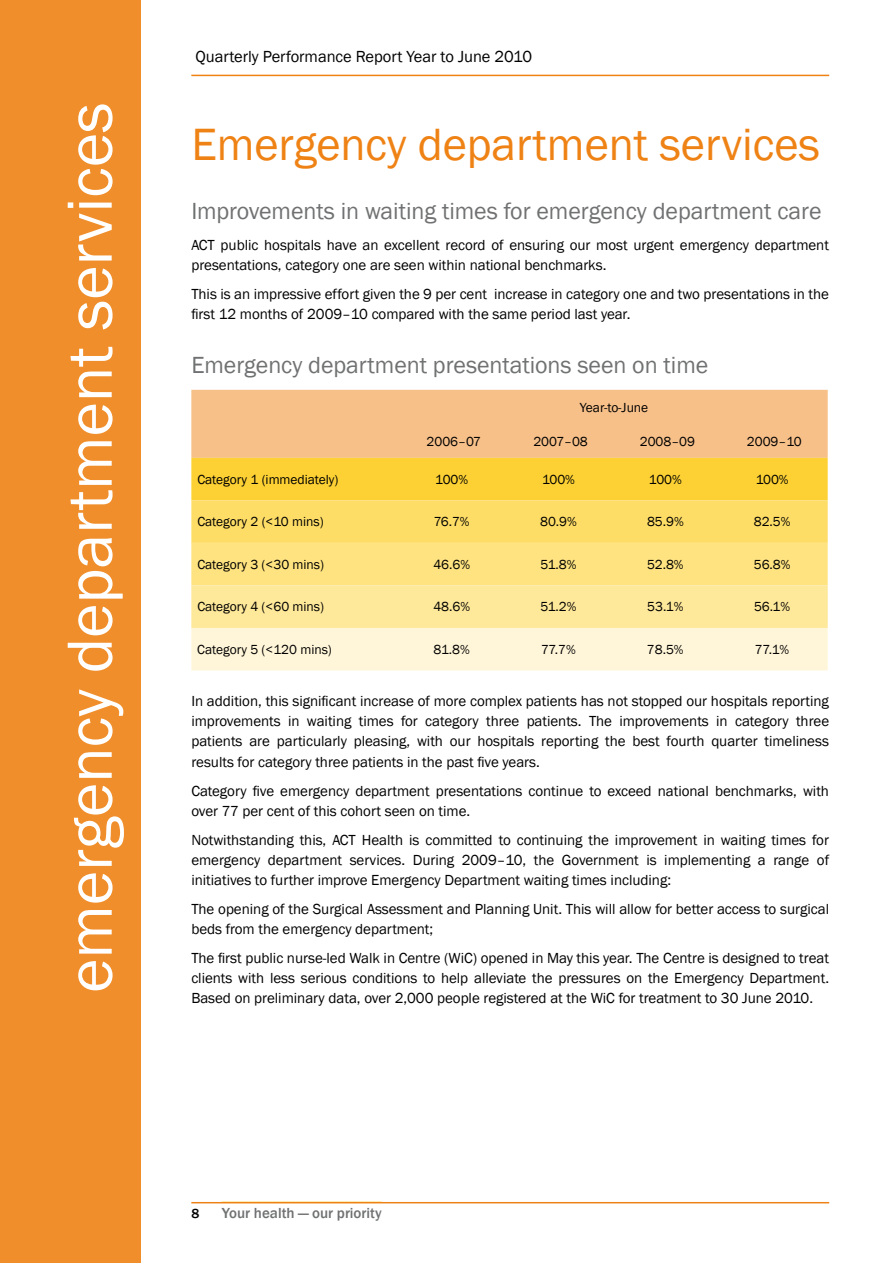
<style>
.page{position:relative;width:893px;height:1263px;background:#fff}
.page>*{position:absolute;margin:0;border:0;box-sizing:border-box;transform-origin:0 0}
.t1{font:66px "Franklin Gothic";letter-spacing:-.005em;color:#fff}
.t2{font:46.5px "Franklin Gothic";letter-spacing:-.005em;color:#ef8214}
.t3{font:24px "Franklin Gothic";letter-spacing:-.005em;color:#707172}
.t4{font:16.5px "Franklin Gothic";letter-spacing:-.005em;color:#000}
.t5{font:15px/20.2px "Franklin Gothic";letter-spacing:-.005em;color:#000}
.t6{font:500 15px "Franklin Gothic";color:#707172}
.t7{font:13.5px "Franklin Gothic";letter-spacing:-.005em;color:#000}
.t8{font:500 13.5px "Franklin Gothic";color:#000}
</style>
<div class="page">
<hr style="left:222px;top:1201px;width:160px;height:2px;background:#fed74d">
<svg style="left:191px;top:390px;width:637px;height:280px"></svg>
<div style="left:0;top:0;width:140px;height:1263px;background:#f08e2b"></div>
<hr style="left:191px;top:75px;width:638px;height:1px;background:#ef8214">
<hr style="left:191px;top:1202px;width:638px;height:1px;background:#ef8214">
<h1 class="t1" style="left:49px;top:993px;width:892px;rotate:-90deg">emergency department services</h1>
<p class="t4" style="left:196px;top:46px;width:338px">Quarterly Performance Report Year to June 2010</p>
<h2 class="t2" style="left:191px;top:116px;width:630px">Emergency department services</h2>
<h3 class="t3" style="left:191px;top:196px;width:632px">Improvements in waiting times for emergency department care</h3>
<p class="t5" style="left:191px;top:235px;width:639px">ACT public hospitals have an excellent record of ensuring our most urgent emergency department presentations, category one are seen within national benchmarks.</p>
<p class="t5" style="left:191px;top:284px;width:639px">This is an impressive effort given the 9 per cent increase in category one and two presentations in the first 12 months of 2009–10 compared with the same period last year.</p>
<h3 class="t3" style="left:191px;top:350px;width:518px">Emergency department presentations seen on time</h3>
<p class="t7" style="left:580px;top:399px;width:70px">Year-to-June</p>
<p class="t7" style="left:427px;top:433px;width:56px">2006–07</p>
<p class="t7" style="left:533px;top:433px;width:56px">2007–08</p>
<p class="t7" style="left:640px;top:433px;width:57px">2008–09</p>
<p class="t7" style="left:747px;top:433px;width:56px">2009–10</p>
<p class="t7" style="left:197px;top:471px;width:143px">Category 1 (immediately)</p>
<p class="t7" style="left:435px;top:471px;width:34px">100%</p>
<p class="t7" style="left:542px;top:471px;width:34px">100%</p>
<p class="t7" style="left:649px;top:471px;width:34px">100%</p>
<p class="t7" style="left:756px;top:471px;width:34px">100%</p>
<p class="t7" style="left:197px;top:513px;width:128px">Category 2 (&lt;10 mins)</p>
<p class="t7" style="left:434px;top:513px;width:37px">76.7%</p>
<p class="t7" style="left:540px;top:513px;width:38px">80.9%</p>
<p class="t7" style="left:647px;top:513px;width:38px">85.9%</p>
<p class="t7" style="left:754px;top:513px;width:38px">82.5%</p>
<p class="t7" style="left:197px;top:556px;width:128px">Category 3 (&lt;30 mins)</p>
<p class="t7" style="left:433px;top:556px;width:38px">46.6%</p>
<p class="t7" style="left:541px;top:556px;width:37px">51.8%</p>
<p class="t7" style="left:647px;top:556px;width:38px">52.8%</p>
<p class="t7" style="left:754px;top:556px;width:38px">56.8%</p>
<p class="t7" style="left:197px;top:598px;width:128px">Category 4 (&lt;60 mins)</p>
<p class="t7" style="left:433px;top:598px;width:38px">48.6%</p>
<p class="t7" style="left:541px;top:598px;width:37px">51.2%</p>
<p class="t7" style="left:647px;top:598px;width:38px">53.1%</p>
<p class="t7" style="left:754px;top:598px;width:38px">56.1%</p>
<p class="t7" style="left:197px;top:641px;width:136px">Category 5 (&lt;120 mins)</p>
<p class="t7" style="left:434px;top:641px;width:38px">81.8%</p>
<p class="t7" style="left:541px;top:641px;width:36px">77.7%</p>
<p class="t7" style="left:647px;top:641px;width:38px">78.5%</p>
<p class="t7" style="left:755px;top:641px;width:36px">77.1%</p>
<p class="t5" style="left:191px;top:691px;width:639px;text-align:justify">In addition, this significant increase of more complex patients has not stopped our hospitals reporting improvements in waiting times for category three patients. The improvements in category three patients are particularly pleasing, with our hospitals reporting the best fourth quarter timeliness results for category three patients in the past five years.</p>
<p class="t5" style="left:191px;top:781px;width:639px">Category five emergency department presentations continue to exceed national benchmarks, with over 77 per cent of this cohort seen on time.</p>
<p class="t5" style="left:191px;top:830px;width:639px;text-align:justify">Notwithstanding this, ACT Health is committed to continuing the improvement in waiting times for emergency department services. During 2009–10, the Government is implementing a range of initiatives to further improve Emergency Department waiting times including:</p>
<p class="t5" style="left:191px;top:899px;width:639px">The opening of the Surgical Assessment and Planning Unit. This will allow for better access to surgical beds from the emergency department;</p>
<p class="t5" style="left:191px;top:948px;width:639px">The first public nurse-led Walk in Centre (WiC) opened in May this year. The Centre is designed to treat clients with less serious conditions to help alleviate the pressures on the Emergency Department.</p>
<p class="t5" style="left:191px;top:988px;width:621px">Based on preliminary data, over 2,000 people registered at the WiC for treatment to 30 June 2010.</p>
<p class="t8" style="left:191px;top:1205px;width:9px">8</p>
<p class="t6" style="left:222px;top:1203px;width:161px">Your health — our priority</p>
</div>
